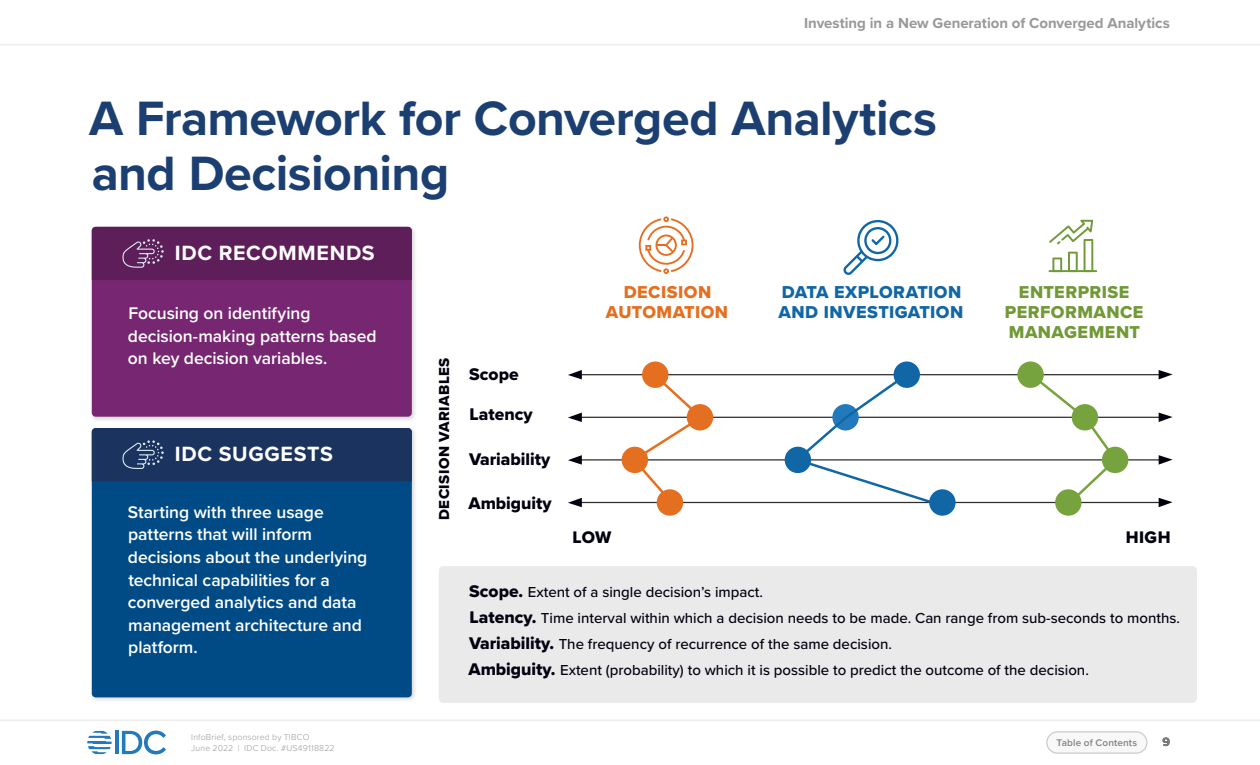
<style>
.page{position:relative;width:1260px;height:765px;background:#fff}
.page>*{position:absolute;margin:0;border:0;box-sizing:border-box;transform-origin:0 0}
.t1{font:700 50px/55px "Proxima Nova";letter-spacing:-.01em;color:#1c3f72}
.t2{font:700 21.38px "Proxima Nova";letter-spacing:.03em;color:#fff}
.t3{font:17.88px/20px "Proxima Nova Extrabld";letter-spacing:.025em;color:#1167a6}
.t4{font:17.88px/20px "Proxima Nova Extrabld";letter-spacing:.025em;color:#719937;text-align:center}
.t5{font:17.88px/20px "Proxima Nova Extrabld";letter-spacing:.025em;color:#e56f20;text-align:center}
.t6{font:600 17.5px/22.6px "Proxima Nova";letter-spacing:-.005em;color:#fff}
.t7{font:17.5px "Proxima Nova Extrabld";color:#01010f}
.t8{font:17.38px "Proxima Nova Extrabld";letter-spacing:.025em;color:#01010f}
.t9{font:500 15px/26.2px "Proxima Nova";color:#01010f}
.t10{font:700 15px "Proxima Nova";color:#98989b}
.t11{font:15px "Proxima Nova Extrabld";letter-spacing:.025em;color:#01010f}
.t12{font:700 12.5px "Proxima Nova";color:#000}
.t13{font:600 10px "Proxima Nova";letter-spacing:.015em;color:#808087}
.t14{font:300 8.75px/11.2px "Proxima Nova";letter-spacing:.02em;color:#98989b}
.s1{font-family:"Proxima Nova Extrabld";font-weight:400;font-size:17.5px}
</style>
<div class="page">
<hr style="left:0;top:45px;width:1260px;height:1px;background:#e5e5e5">
<hr style="left:0;top:720px;width:1260px;height:1px;background:#e5e5e5">
<div style="left:1047px;top:732px;width:100px;height:21px;background:#f8f8f8;border-radius:11px"></div>
<div style="left:1046px;top:731px;width:102px;height:23px;border:1px solid #ccc;border-radius:11px"></div>
<hr style="left:115px;top:731px;width:4px;height:23px;background:#2279bc">
<svg style="left:122px;top:731px;width:44px;height:23px"></svg>
<svg style="left:87px;top:731px;width:25px;height:23px"></svg>
<div style="left:439px;top:566px;width:758px;height:137px;background:#eaeaea;border-radius:5px"></div>
<div style="left:90px;top:225px;width:328px;height:197px;background:#000;opacity:.15"></div>
<div style="left:92px;top:227px;width:320px;height:190px;background:#772671;border-radius:4px"></div>
<div style="left:90px;top:426px;width:328px;height:277px;background:#000;opacity:.15"></div>
<div style="left:92px;top:428px;width:320px;height:269px;background:#004b85;border-radius:4px"></div>
<div style="left:92px;top:227px;width:320px;height:53px;background:#5e1e5a"></div>
<div style="left:92px;top:428px;width:320px;height:53px;background:#1b335f"></div>
<hr style="left:580px;top:374px;width:582px;height:1px;background:#2e2e2b">
<svg style="left:568px;top:370px;width:14px;height:9px"></svg>
<svg style="left:1159px;top:370px;width:14px;height:9px"></svg>
<hr style="left:580px;top:417px;width:582px;height:1px;background:#2e2e2b">
<svg style="left:568px;top:413px;width:14px;height:9px"></svg>
<svg style="left:1159px;top:413px;width:14px;height:9px"></svg>
<hr style="left:580px;top:459px;width:582px;height:2px;background:#2e2e2b">
<svg style="left:568px;top:455px;width:14px;height:10px"></svg>
<svg style="left:1159px;top:455px;width:14px;height:10px"></svg>
<hr style="left:580px;top:502px;width:582px;height:1px;background:#2e2e2b">
<svg style="left:568px;top:498px;width:14px;height:9px"></svg>
<svg style="left:1159px;top:498px;width:14px;height:9px"></svg>
<div style="left:1017px;top:361px;width:27px;height:27px;background:#76a33d;border-radius:50%"></div>
<div style="left:1102px;top:447px;width:26px;height:26px;background:#76a33d;border-radius:50%"></div>
<div style="left:1055px;top:489px;width:27px;height:27px;background:#76a33d;border-radius:50%"></div>
<svg style="left:1027px;top:371px;width:92px;height:136px"></svg>
<div style="left:894px;top:361px;width:26px;height:27px;background:#1167a6;border-radius:50%"></div>
<div style="left:785px;top:447px;width:26px;height:26px;background:#1167a6;border-radius:50%"></div>
<div style="left:929px;top:489px;width:27px;height:27px;background:#1167a6;border-radius:50%"></div>
<svg style="left:792px;top:371px;width:148px;height:136px"></svg>
<svg style="left:630px;top:372px;width:75px;height:133px"></svg>
<div style="left:642px;top:361px;width:26px;height:27px;background:#e56f20;border-radius:50%"></div>
<div style="left:687px;top:404px;width:26px;height:27px;background:#e56f20;border-radius:50%"></div>
<div style="left:622px;top:447px;width:26px;height:26px;background:#e56f20;border-radius:50%"></div>
<div style="left:657px;top:489px;width:26px;height:27px;background:#e56f20;border-radius:50%"></div>
<svg style="left:639px;top:216px;width:55px;height:58px"></svg>
<svg style="left:1049px;top:220px;width:44px;height:50px"></svg>
<hr style="left:1049px;top:270px;width:48px;height:2px;background:#719937">
<svg style="left:843px;top:220px;width:56px;height:55px"></svg>
<p class="t10" style="left:804px;top:12px;width:367px">Investing in a New Generation of Converged Analytics</p>
<h1 class="t1" style="left:89px;top:89px;width:849px">A Framework for Converged Analytics and Decisioning</h1>
<h2 class="t2" style="left:175px;top:237px;width:201px">IDC RECOMMENDS</h2>
<p class="t6" style="left:128px;top:302px;width:250px">Focusing on identifying decision-making patterns based on key decision variables.</p>
<h2 class="t2" style="left:175px;top:438px;width:160px">IDC SUGGESTS</h2>
<p class="t6" style="left:128px;top:500px;width:241px">Starting with three usage patterns that will inform decisions about the underlying technical capabilities for a converged analytics and data management architecture and platform.</p>
<p class="t14" style="left:191px;top:731px;width:145px">InfoBrief, sponsored by TIBCO<br>June 2022 | IDC Doc. #US49118822</p>
<p class="t11" style="left:433px;top:520px;width:164px;rotate:-90deg">DECISION VARIABLES</p>
<p class="t7" style="left:469px;top:361px;width:51px">Scope</p>
<p class="t7" style="left:470px;top:401px;width:65px">Latency</p>
<p class="t7" style="left:469px;top:447px;width:83px">Variability</p>
<p class="t7" style="left:468px;top:490px;width:85px">Ambiguity</p>
<p class="t5" style="left:606px;top:282px;width:124px">DECISION<br>AUTOMATION</p>
<p class="t3" style="left:779px;top:282px;width:186px">DATA EXPLORATION<br>AND INVESTIGATION</p>
<p class="t4" style="left:1005px;top:282px;width:140px">ENTERPRISE<br>PERFORMANCE<br>MANAGEMENT</p>
<p class="t8" style="left:572px;top:524px;width:40px">LOW</p>
<p class="t8" style="left:1126px;top:524px;width:46px">HIGH</p>
<p class="t9" style="left:468px;top:578px;width:711px"><span class="s1">Scope.</span> Extent of a single decision’s impact.<br><span class="s1">Latency.</span> Time interval within which a decision needs to be made. Can range from sub-seconds to months.<br><span class="s1">Variability.</span> The frequency of recurrence of the same decision.<br><span class="s1">Ambiguity.</span> Extent (probability) to which it is possible to predict the outcome of the decision.</p>
<p class="t13" style="left:1057px;top:735px;width:82px">Table of Contents</p>
<p class="t12" style="left:1162px;top:733px;width:9px">9</p>
</div>
